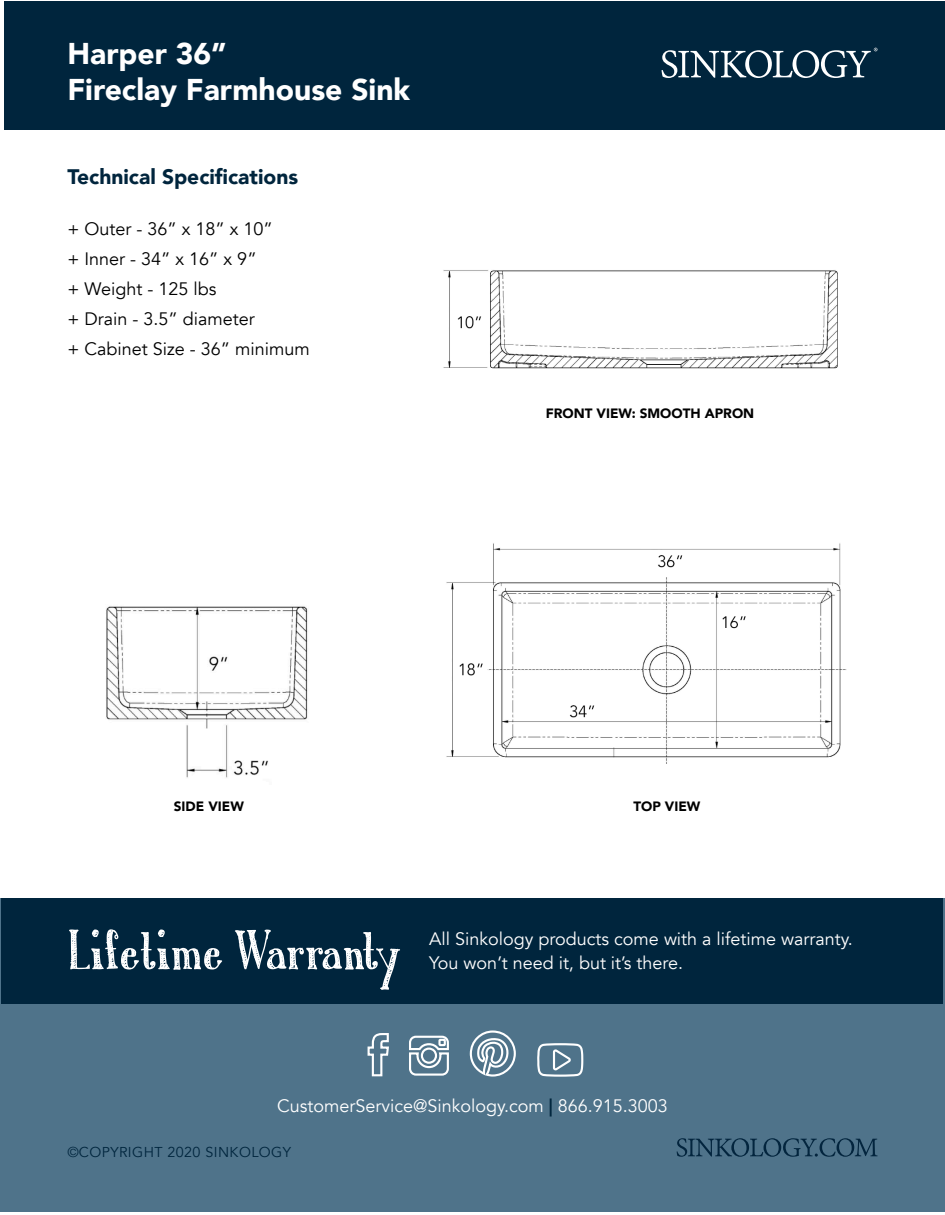
<style>
.page{position:relative;width:945px;height:1215px;background:#fff}
.page>*{position:absolute;margin:0;border:0;box-sizing:border-box;transform-origin:0 0}
.t1{font:53.25px "Austie Bost Roman Holiday Sketch";color:#fff}
.t2{font:900 30px "Avenir";color:#fff}
.t3{font:900 21px "Avenir";color:#00253d}
.t4{font:18px/24px "Avenir";color:#fff}
.t5{font:18px "Avenir";color:#000}
.t6{font:14.25px "Avenir";letter-spacing:.03em;color:#00253d}
.t7{font:900 13.5px "Avenir";color:#000}
.s1{font-weight:800;color:#00253d}
</style>
<div class="page">
<div style="left:0;top:898px;width:945px;height:313px;background:#4f738a"></div>
<div style="left:4px;top:2px;width:941px;height:128px;background:#00253d"></div>
<div style="left:2px;top:898px;width:942px;height:106px;background:#00253d"></div>
<svg style="left:367px;top:1030px;width:216px;height:47px"></svg>
<img style="left:446px;top:543px;width:401px;height:221px">
<img style="left:443px;top:270px;width:395px;height:99px">
<svg style="left:677px;top:1138px;width:200px;height:19px"></svg>
<svg style="left:662px;top:48px;width:215px;height:30px"></svg>
<img style="left:106px;top:606px;width:202px;height:172px">
<p class="t2" style="left:68px;top:28px;width:161px">Harper 36”</p>
<p class="t2" style="left:68px;top:64px;width:344px">Fireclay Farmhouse Sink</p>
<p class="t3" style="left:68px;top:159px;width:232px">Technical Specifications</p>
<p class="t5" style="left:68px;top:218px;width:207px">+ Outer - 36” x 18” x 10”</p>
<p class="t5" style="left:68px;top:248px;width:191px">+ Inner - 34” x 16” x 9”</p>
<p class="t5" style="left:68px;top:278px;width:150px">+ Weight - 125 lbs</p>
<p class="t5" style="left:68px;top:308px;width:189px">+ Drain - 3.5” diameter</p>
<p class="t5" style="left:68px;top:338px;width:244px">+ Cabinet Size - 36” minimum</p>
<p class="t7" style="left:546px;top:402px;width:210px">FRONT VIEW: SMOOTH APRON</p>
<p class="t7" style="left:174px;top:794px;width:71px">SIDE VIEW</p>
<p class="t7" style="left:633px;top:794px;width:68px">TOP VIEW</p>
<p class="t1" style="left:68px;top:919px;width:335px">Lifetime Warranty</p>
<p class="t4" style="left:429px;top:927px;width:425px">All Sinkology products come with a lifetime warranty.<br>You won’t need it, but it’s there.</p>
<p class="t4" style="left:277px;top:1094px;width:392px">CustomerService@Sinkology.com <span class="s1">|</span> 866.915.3003</p>
<p class="t6" style="left:68px;top:1143px;width:225px">©COPYRIGHT 2020 SINKOLOGY</p>
</div>
